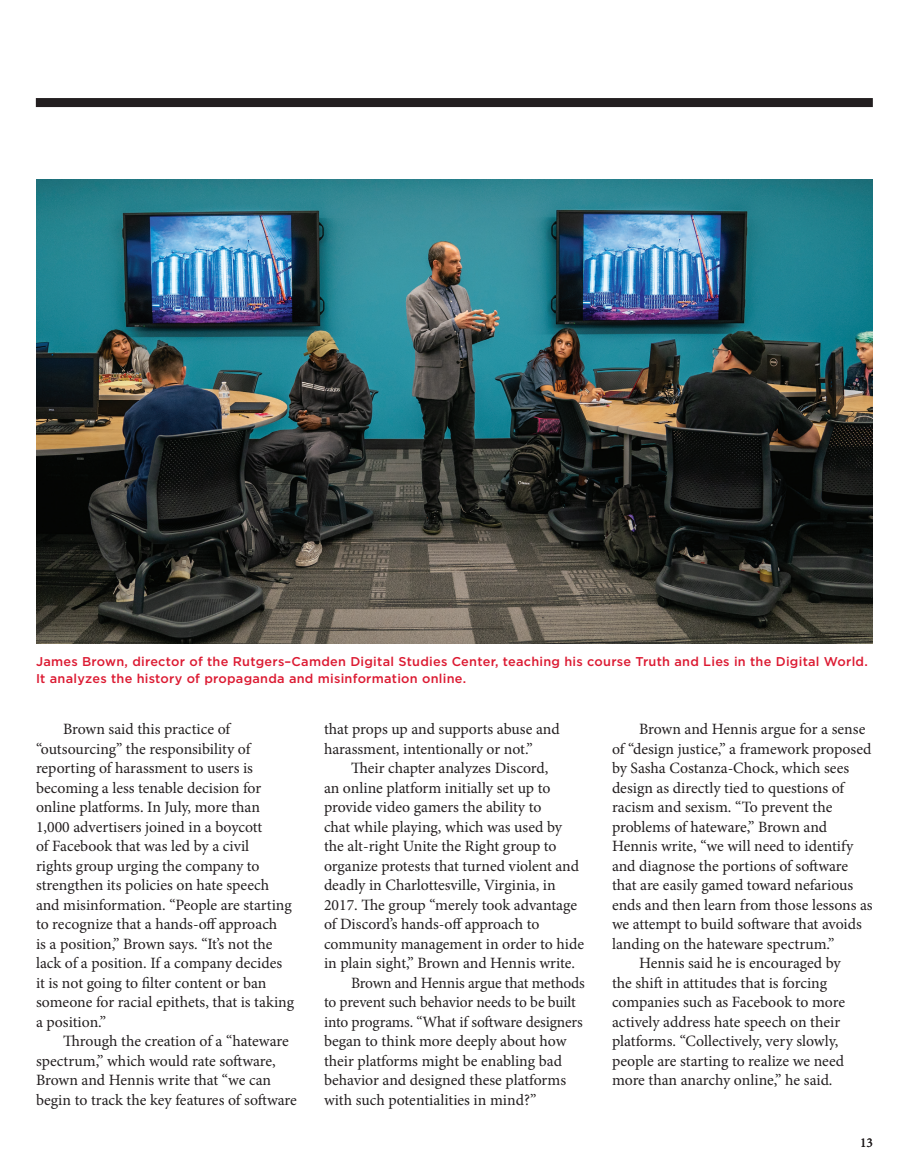
<style>
.page{position:relative;width:918px;height:1175px;background:#fff}
.page>*{position:absolute;margin:0;border:0;box-sizing:border-box;transform-origin:0 0}
.text_indent{font:15.75px/19.5px "Minion Pro";letter-spacing:-.005em;color:#231f20}
.text_no_indent{font:13.5px "Minion Pro";color:#231f20}
.t1{font:500 12.75px/17.2px "Gotham";letter-spacing:.02em;color:#dc1a32}
</style>
<div class="page">
<div style="left:36px;top:98px;width:837px;height:9px;background:#231f20"></div>
<img style="left:36px;top:180px;width:837px;height:463px">
<p class="t1" style="left:36px;top:652px;width:833px">James Brown, director of the Rutgers–Camden Digital Studies Center, teaching his course Truth and Lies in the Digital World.<br>It analyzes the history of propaganda and misinformation online.</p>
<p class="text_indent" style="left:36px;top:719px;width:260px;text-indent:27px">Brown said this practice of “outsourcing” the responsibility of reporting of harassment to users is becoming a less tenable decision for online platforms. In July, more than 1,000 advertisers joined in a boycott<br>of Facebook that was led by a civil<br>rights group urging the company to strengthen its policies on hate speech and misinformation. “People are starting to recognize that a hands-off approach<br>is a position,” Brown says. “It’s not the lack of a position. If a company decides it is not going to filter content or ban someone for racial epithets, that is taking a position.”</p>
<p class="text_indent" style="left:36px;top:1031px;width:262px;text-indent:27px">Through the creation of a “hateware spectrum,” which would rate software, Brown and Hennis write that “we can begin to track the key features of software</p>
<p class="text_indent" style="left:324px;top:719px;width:237px">that props up and supports abuse and harassment, intentionally or not.”</p>
<p class="text_indent" style="left:324px;top:758px;width:262px;text-indent:27px">Their chapter analyzes Discord,<br>an online platform initially set up to provide video gamers the ability to<br>chat while playing, which was used by the alt-right Unite the Right group to organize protests that turned violent and deadly in Charlottesville, Virginia, in 2017. The group “merely took advantage of Discord’s hands-off approach to community management in order to hide in plain sight,” Brown and Hennis write.</p>
<p class="text_indent" style="left:324px;top:972px;width:262px;text-indent:27px">Brown and Hennis argue that methods to prevent such behavior needs to be built into programs. “What if software designers began to think more deeply about how their platforms might be enabling bad behavior and designed these platforms with such potentialities in mind?”</p>
<p class="text_indent" style="left:612px;top:719px;width:262px;text-indent:27px">Brown and Hennis argue for a sense of “design justice,” a framework proposed by Sasha Costanza-Chock, which sees design as directly tied to questions of racism and sexism. “To prevent the problems of hateware,” Brown and Hennis write, “we will need to identify and diagnose the portions of software that are easily gamed toward nefarious ends and then learn from those lessons as we attempt to build software that avoids landing on the hateware spectrum.”</p>
<p class="text_indent" style="left:612px;top:953px;width:235px;text-indent:27px">Hennis said he is encouraged by the shift in attitudes that is forcing companies such as Facebook to more actively address hate speech on their platforms. “Collectively, very slowly, people are starting to realize we need more than anarchy online,” he said.</p>
<p class="text_no_indent" style="left:860px;top:1133px;width:14px">13</p>
</div>
